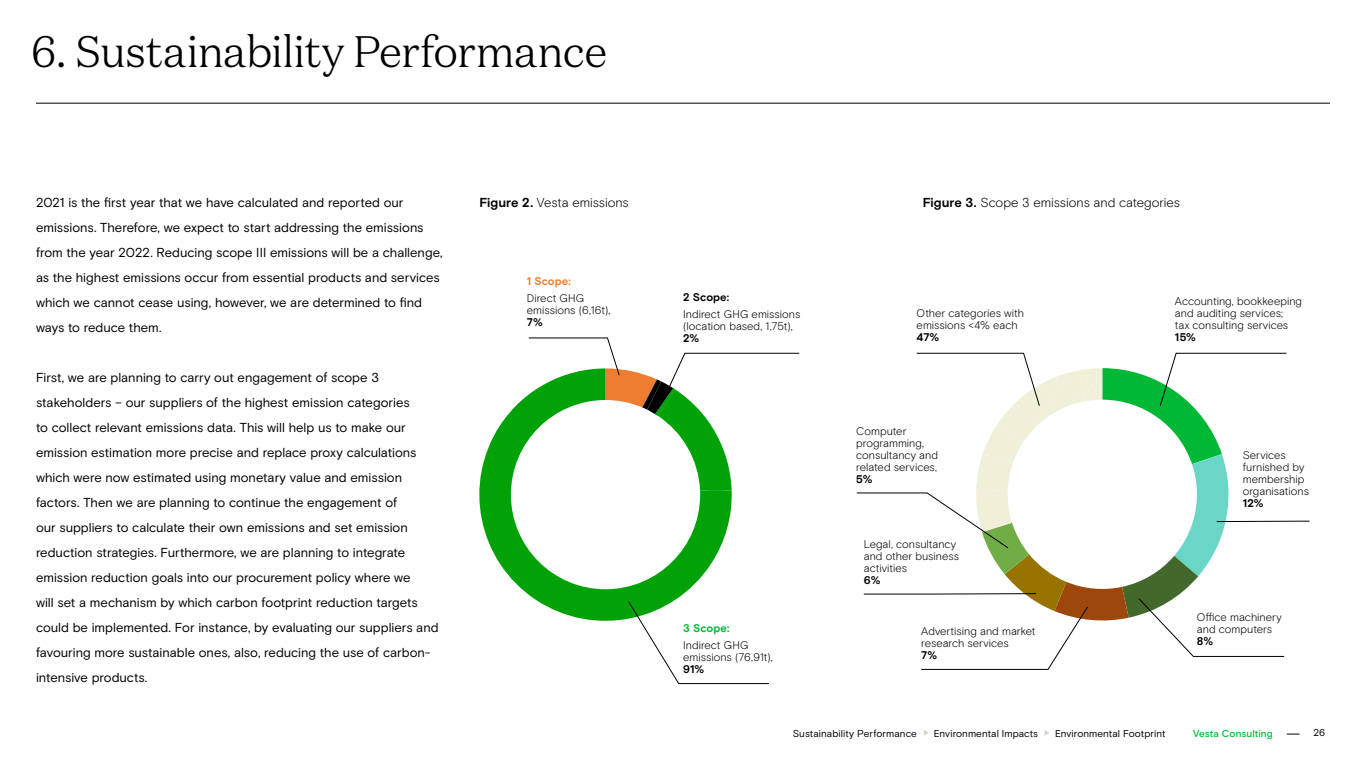
<style>
.page{position:relative;width:1366px;height:768px;background:#fff}
.page>*{position:absolute;margin:0;border:0;box-sizing:border-box;transform-origin:0 0}
.t1{font:300 44px "Domaine Text";letter-spacing:-.015em;color:#000}
.t2{font:13px/25px "Basis Grotesque Pro";color:#000}
.t3{font:300 13px "Basis Grotesque Pro";letter-spacing:-.005em;color:#000}
.t4{font:300 11.1px/12px "Basis Grotesque Pro";color:#000}
.t5{font:700 11.1px "Basis Grotesque Pro";letter-spacing:.01em;color:#000}
.t6{font:700 11.1px "Basis Grotesque Pro";letter-spacing:.01em;color:#ed7d30}
.t7{font:700 11.1px "Basis Grotesque Pro";letter-spacing:.01em;color:#00b836}
.t8{font:10px "Basis Grotesque Pro";letter-spacing:.005em;color:#000}
.t9{font:500 10px "Basis Grotesque Pro";letter-spacing:.01em;color:#00b836}
.s1{font-weight:700}
</style>
<div class="page">
<svg style="left:1287px;top:734px;width:13px;height:1px"></svg>
<hr style="left:36px;top:103px;width:1294px;height:1px;background:#000">
<svg style="left:479px;top:395px;width:253px;height:226px"></svg>
<svg style="left:528px;top:337px;width:272px;height:153px"></svg>
<svg style="left:627px;top:600px;width:142px;height:84px"></svg>
<svg style="left:856px;top:352px;width:454px;height:318px"></svg>
<svg style="left:1045px;top:730px;width:4px;height:5px"></svg>
<svg style="left:924px;top:730px;width:5px;height:5px"></svg>
<h1 class="t1" style="left:31px;top:24px;width:578px">6. Sustainability Performance</h1>
<p class="t2" style="left:36px;top:191px;width:408px">2021 is the first year that we have calculated and reported our emissions. Therefore, we expect to start addressing the emissions from the year 2022. Reducing scope III emissions will be a challenge, as the highest emissions occur from essential products and services which we cannot cease using, however, we are determined to find ways to reduce them.</p>
<p class="t2" style="left:36px;top:366px;width:404px">First, we are planning to carry out engagement of scope 3 stakeholders – our suppliers of the highest emission categories<br>to collect relevant emissions data. This will help us to make our emission estimation more precise and replace proxy calculations which were now estimated using monetary value and emission factors. Then we are planning to continue the engagement of<br>our suppliers to calculate their own emissions and set emission reduction strategies. Furthermore, we are planning to integrate emission reduction goals into our procurement policy where we<br>will set a mechanism by which carbon footprint reduction targets could be implemented. For instance, by evaluating our suppliers and favouring more sustainable ones, also, reducing the use of carbon&shy;intensive products.</p>
<p class="t3" style="left:479px;top:195px;width:151px"><span class="s1">Figure 2.</span> Vesta emissions</p>
<p class="t6" style="left:527px;top:274px;width:45px">1 Scope:</p>
<p class="t4" style="left:527px;top:292px;width:85px">Direct GHG emissions (6,16t),</p>
<p class="t5" style="left:527px;top:316px;width:17px">7%</p>
<p class="t5" style="left:683px;top:291px;width:48px">2 Scope:</p>
<p class="t4" style="left:683px;top:308px;width:119px">Indirect GHG emissions (location based, 1,75t),</p>
<p class="t5" style="left:683px;top:332px;width:18px">2%</p>
<p class="t7" style="left:683px;top:622px;width:48px">3 Scope:</p>
<p class="t4" style="left:683px;top:640px;width:91px">Indirect GHG emissions (76,91t),</p>
<p class="t5" style="left:683px;top:663px;width:23px">91%</p>
<p class="t3" style="left:923px;top:195px;width:259px"><span class="s1">Figure 3.</span> Scope 3 emissions and categories</p>
<p class="t4" style="left:917px;top:308px;width:109px">Other categories with emissions &lt;4% each</p>
<p class="t5" style="left:917px;top:331px;width:24px">47%</p>
<p class="t4" style="left:856px;top:425px;width:83px">Computer programming, consultancy and related services,</p>
<p class="t5" style="left:856px;top:472px;width:18px">5%</p>
<p class="t4" style="left:864px;top:538px;width:97px">Legal, consultancy and other business activities</p>
<p class="t5" style="left:864px;top:574px;width:18px">6%</p>
<p class="t4" style="left:921px;top:625px;width:116px">Advertising and market research services</p>
<p class="t5" style="left:921px;top:648px;width:17px">7%</p>
<p class="t4" style="left:1175px;top:296px;width:129px">Accounting, bookkeeping and auditing services;<br>tax consulting services</p>
<p class="t5" style="left:1175px;top:331px;width:23px">15%</p>
<p class="t4" style="left:1243px;top:449px;width:68px">Services furnished by membership organisations</p>
<p class="t5" style="left:1243px;top:496px;width:22px">12%</p>
<p class="t4" style="left:1197px;top:611px;width:86px">Office machinery and computers</p>
<p class="t5" style="left:1197px;top:634px;width:18px">8%</p>
<p class="t8" style="left:793px;top:727px;width:126px">Sustainability Performance</p>
<p class="t8" style="left:934px;top:727px;width:106px">Environmental Impacts</p>
<p class="t8" style="left:1055px;top:727px;width:112px">Environmental Footprint</p>
<p class="t9" style="left:1193px;top:727px;width:81px">Vesta Consulting</p>
<p class="t8" style="left:1314px;top:727px;width:13px">26</p>
</div>
